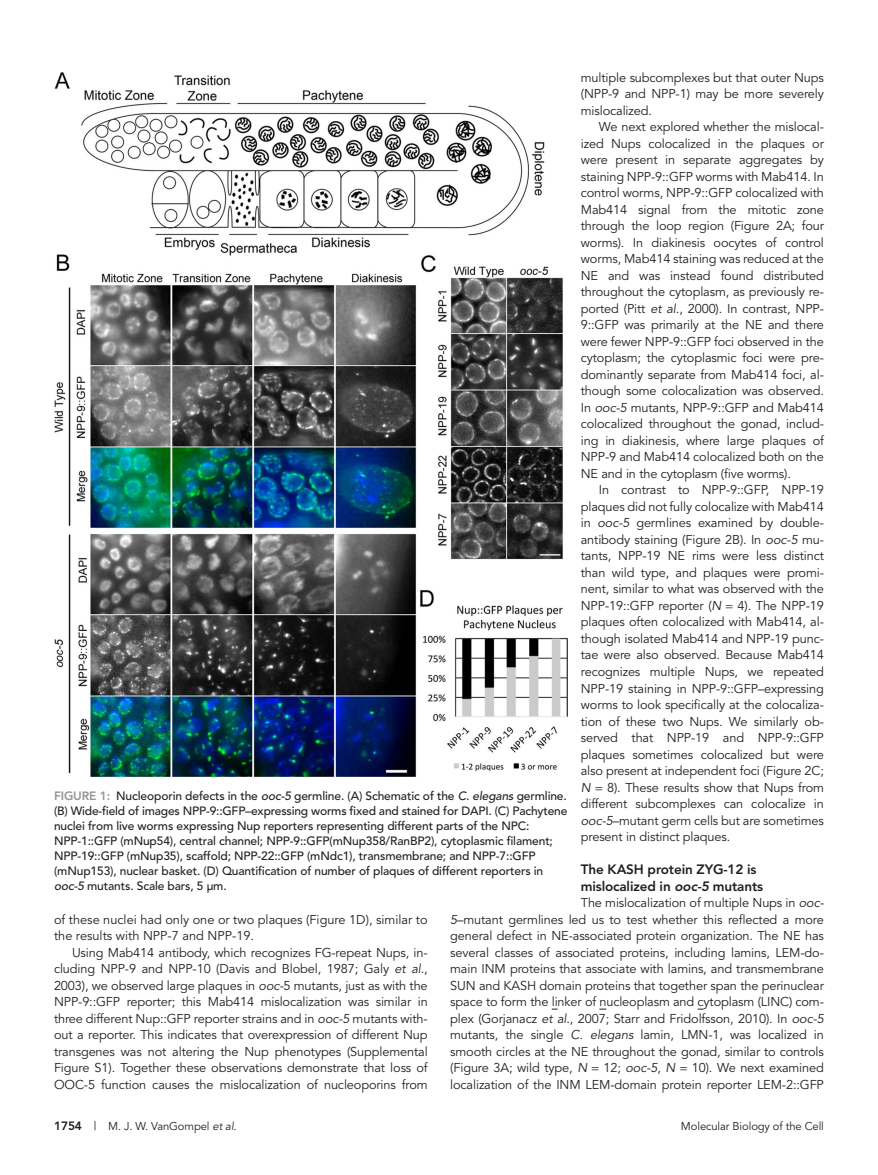
<style>
.page{position:relative;width:878px;height:1175px;background:#fff}
.page>*{position:absolute;margin:0;border:0;box-sizing:border-box;transform-origin:0 0}
.t1{font:800 13.5px/16.5px "Avenir";letter-spacing:-.01em;color:#231f20}
.Para{font:12.75px/16.5px "Avenir";letter-spacing:-.01em;color:#231f20;text-align:justify}
.ParaFL{font:12.75px/16.5px "Avenir";letter-spacing:-.01em;color:#231f20;text-align:justify}
.ParaFL-2{font:italic 12.75px "Avenir";color:#231f20}
.FigCaption{font:500 12px/15px "Avenir";letter-spacing:-.01em;color:#231f20}
.ParaFL-3{font:11.25px "Avenir";letter-spacing:-.01em;color:#231f20}
.s1{font-style:italic}
.s2{font-weight:800;color:#939598}
.s3{font-style:normal}
.s4{font-weight:800;font-size:12px}
.s5{font-size:12px}
</style>
<div class="page">
<img style="left:54px;top:72px;width:513px;height:704px">
<p class="Para" style="left:580px;top:69px;width:245px">multiple subcomplexes but that outer Nups (NPP-9 and NPP-1) may be more severely mislocalized.</p>
<p class="Para" style="left:580px;top:119px;width:245px;text-indent:18px">We next explored whether the mislocal&shy;ized Nups colocalized in the plaques or were present in separate aggregates by staining NPP-9::GFP worms with Mab414. In control worms, NPP-9::GFP colocalized with Mab414 signal from the mitotic zone through the loop region (Figure 2A; four worms). In diakinesis oocytes of control worms, Mab414 staining was reduced at the NE and was instead found distributed throughout the cytoplasm, as previously re&shy;ported (Pitt <span class="s1">et al</span>., 2000). In contrast, NPP-9::GFP was primarily at the NE and there were fewer NPP-9::GFP foci observed in the cytoplasm; the cytoplasmic foci were pre&shy;dominantly separate from Mab414 foci, al&shy;though some colocalization was observed.<br>In <span class="s1">ooc-5</span> mutants, NPP-9::GFP and Mab414 colocalized throughout the gonad, includ&shy;ing in diakinesis, where large plaques of NPP-9 and Mab414 colocalized both on the NE and in the cytoplasm (five worms).</p>
<p class="Para" style="left:580px;top:482px;width:245px;text-indent:18px">In contrast to NPP-9::GFP, NPP-19 plaques did not fully colocalize with Mab414 in <span class="s1">ooc-5</span> germlines examined by double&shy;antibody staining (Figure 2B). In <span class="s1">ooc-5</span> mu&shy;tants, NPP-19 NE rims were less distinct than wild type, and plaques were promi&shy;nent, similar to what was observed with the NPP-19::GFP reporter (<span class="s1">N</span></p>
<p class="Para" style="left:580px;top:597px;width:245px;text-indent:157px">4). The NPP-19 plaques often colocalized with Mab414, al&shy;though isolated Mab414 and NPP-19 punc&shy;tae were also observed. Because Mab414 recognizes multiple Nups, we repeated NPP-19 staining in NPP-9::GFP–expressing worms to look specifically at the colocaliza&shy;tion of these two Nups. We similarly ob&shy;served that NPP-19 and NPP-9::GFP plaques sometimes colocalized but were also present at independent foci (Figure 2C; <span class="s1">N</span></p>
<p class="Para" style="left:580px;top:779px;width:245px;text-indent:26px">8). These results show that Nups from different subcomplexes can colocalize in <span class="s1">ooc-5</span>–mutant germ cells but are sometimes present in distinct plaques.</p>
<h2 class="t1" style="left:580px;top:861px;width:184px">The KASH protein ZYG-12 is mislocalized in <span class="s1">ooc-5</span> mutants</h2>
<p class="ParaFL" style="left:450px;top:894px;width:375px;text-indent:130px">The mislocalization of multiple Nups in <span class="s1">ooc-5</span>–mutant germlines led us to test whether this reflected a more general defect in NE-associated protein organization. The NE has several classes of associated proteins, including lamins, LEM-do&shy;main INM proteins that associate with lamins, and transmembrane SUN and KASH domain proteins that together span the perinuclear space to form the linker of nucleoplasm and cytoplasm (LINC) com&shy;plex (Gorjanacz <span class="s1">et al</span>., 2007; Starr and Fridolfsson, 2010). In <span class="s1">ooc-5 </span>mutants, the single <span class="s1">C. elegans</span> lamin, LMN-1, was localized in smooth circles at the NE throughout the gonad, similar to controls (Figure 3A; wild type, <span class="s1">N</span></p>
<p class="FigCaption" style="left:54px;top:788px;width:515px"><span class="s2">FIGURE 1:</span> Nucleoporin defects in the <span class="s1">ooc-5</span> germline. (A) Schematic of the <span class="s1">C. elegans</span> germline. (B) Wide-field of images NPP-9::GFP–expressing worms fixed and stained for DAPI. (C) Pachytene nuclei from live worms expressing Nup reporters representing different parts of the NPC:<br>NPP-1::GFP (mNup54), central channel; NPP-9::GFP(mNup358/RanBP2), cytoplasmic filament; NPP-19::GFP (mNup35), scaffold; NPP-22::GFP (mNdc1), transmembrane; and NPP-7::GFP (mNup153), nuclear basket. (D) Quantification of number of plaques of different reporters in <span class="s1">ooc-5</span> mutants. Scale bars, 5 μm.</p>
<p class="Para" style="left:54px;top:911px;width:375px">of these nuclei had only one or two plaques (Figure 1D), similar to the results with NPP-7 and NPP-19.</p>
<p class="Para" style="left:54px;top:944px;width:375px;text-indent:18px">Using Mab414 antibody, which recognizes FG-repeat Nups, in&shy;cluding NPP-9 and NPP-10 (Davis and Blobel, 1987; Galy <span class="s1">et al</span>., 2003), we observed large plaques in <span class="s1">ooc-</span>5 mutants, just as with the NPP-9::GFP reporter; this Mab414 mislocalization was similar in three different Nup::GFP reporter strains and in <span class="s1">ooc-5</span> mutants with&shy;out a reporter. This indicates that overexpression of different Nup transgenes was not altering the Nup phenotypes (Supplemental Figure S1). Together these observations demonstrate that loss of OOC-5 function causes the mislocalization of nucleoporins from</p>
<p class="ParaFL" style="left:450px;top:1059px;width:375px;text-align:right">10). We next examined<br>localization of the INM LEM-domain protein reporter LEM-2::GFP</p>
<p class="ParaFL-2" style="left:603px;top:1060px;width:73px"><span class="s3">12;</span> ooc-5<span class="s3">,</span> N</p>
<p class="ParaFL-3" style="left:54px;top:1119px;width:184px"><span class="s4">1754</span> <span class="s5">|</span> M. J. W. VanGompel <span class="s1">et al</span>.</p>
<p class="ParaFL-3" style="left:681px;top:1119px;width:144px">Molecular Biology of the Cell</p>
</div>
